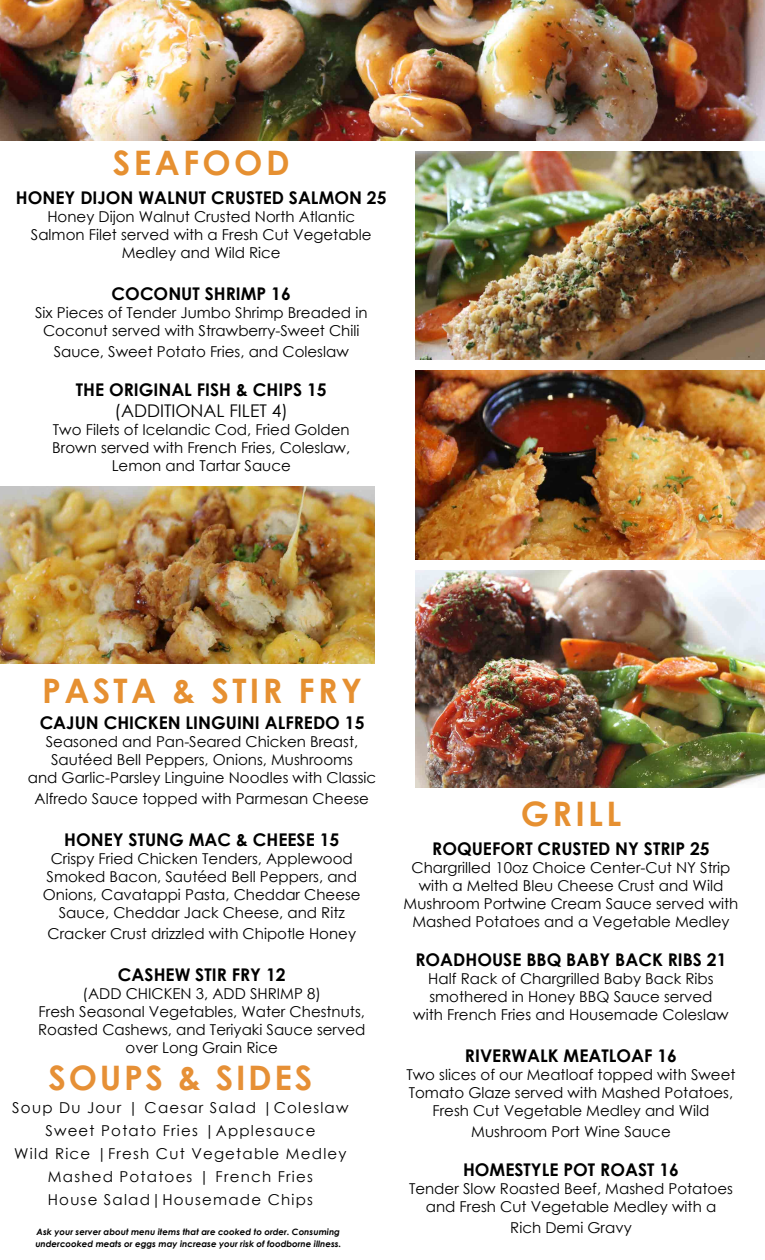
<style>
.page{position:relative;width:765px;height:1260px;background:#fff}
.page>*{position:absolute;margin:0;border:0;box-sizing:border-box;transform-origin:0 0}
.t1{font:700 33.75px "Century Gothic";letter-spacing:.1em;color:#e69031}
.t2{font:700 33.75px "Century Gothic";letter-spacing:.08em;color:#e69036}
.t3{font:700 17.5px "Century Gothic";color:#000}
.t4{font:17.5px "Century Gothic";color:#000}
.t5{font:15px/18px "Century Gothic";color:#000;text-align:center}
.t6{font:15px/23px "Century Gothic";letter-spacing:.08em;color:#000101;text-align:center}
.t7{font:italic 700 8.75px/11.2px "Century Gothic";color:#000}
</style>
<div class="page">
<img style="left:415px;top:371px;width:350px;height:189px">
<img style="left:415px;top:151px;width:350px;height:208px">
<img style="left:0;top:0;width:765px;height:141px">
<img style="left:0;top:486px;width:375px;height:178px">
<img style="left:415px;top:570px;width:350px;height:218px">
<h1 class="t1" style="left:113px;top:137px;width:178px">SEAFOOD</h1>
<p class="t3" style="left:16px;top:184px;width:372px">HONEY DIJON WALNUT CRUSTED SALMON 25</p>
<p class="t5" style="left:31px;top:207px;width:342px">Honey Dijon Walnut Crusted North Atlantic<br>Salmon Filet served with a Fresh Cut Vegetable<br>Medley and Wild Rice</p>
<p class="t3" style="left:112px;top:280px;width:181px">COCONUT SHRIMP 16</p>
<p class="t5" style="left:35px;top:303px;width:334px">Six Pieces of Tender Jumbo Shrimp Breaded in<br>Coconut served with Strawberry-Sweet Chili</p>
<p class="t5" style="left:54px;top:342px;width:297px">Sauce, Sweet Potato Fries, and Coleslaw</p>
<p class="t3" style="left:76px;top:376px;width:252px">THE ORIGINAL FISH &amp; CHIPS 15</p>
<p class="t4" style="left:115px;top:398px;width:175px">(ADDITIONAL FILET 4)</p>
<p class="t5" style="left:52px;top:420px;width:299px">Two Filets of Icelandic Cod, Fried Golden<br>Brown served with French Fries, Coleslaw,<br>Lemon and Tartar Sauce</p>
<h1 class="t1" style="left:42px;top:665px;width:321px">PASTA &amp; STIR FRY</h1>
<p class="t3" style="left:40px;top:709px;width:326px">CAJUN CHICKEN LINGUINI ALFREDO 15</p>
<p class="t5" style="left:28px;top:732px;width:350px">Seasoned and Pan-Seared Chicken Breast,<br>Sautéed Bell Peppers, Onions, Mushrooms<br>and Garlic-Parsley Linguine Noodles with Classic</p>
<p class="t5" style="left:35px;top:789px;width:336px">Alfredo Sauce topped with Parmesan Cheese</p>
<p class="t3" style="left:64px;top:826px;width:277px">HONEY STUNG MAC &amp; CHEESE 15</p>
<p class="t5" style="left:43px;top:849px;width:319px">Crispy Fried Chicken Tenders, Applewood Smoked Bacon, Sautéed Bell Peppers, and Onions, Cavatappi Pasta, Cheddar Cheese Sauce, Cheddar Jack Cheese, and Ritz</p>
<p class="t5" style="left:48px;top:924px;width:310px">Cracker Crust drizzled with Chipotle Honey</p>
<p class="t3" style="left:118px;top:961px;width:169px">CASHEW STIR FRY 12</p>
<p class="t5" style="left:38px;top:984px;width:329px">(ADD CHICKEN 3, ADD SHRIMP 8)<br>Fresh Seasonal Vegetables, Water Chestnuts, Roasted Cashews, and Teriyaki Sauce served over Long Grain Rice</p>
<h1 class="t2" style="left:48px;top:1052px;width:265px">SOUPS &amp; SIDES</h1>
<p class="t6" style="left:12px;top:1096px;width:338px">Soup Du Jour | Caesar Salad |Coleslaw Sweet Potato Fries |Applesauce<br>Wild Rice |Fresh Cut Vegetable Medley Mashed Potatoes | French Fries<br>House Salad|Housemade Chips</p>
<p class="t7" style="left:35px;top:1226px;width:307px">Ask your server about menu items that are cooked to order. Consuming undercooked meats or eggs may increase your risk of foodborne illness.</p>
<h1 class="t1" style="left:521px;top:788px;width:102px">GRILL</h1>
<p class="t3" style="left:432px;top:835px;width:279px">ROQUEFORT CRUSTED NY STRIP 25</p>
<p class="t5" style="left:404px;top:858px;width:336px">Chargrilled 10oz Choice Center-Cut NY Strip with a Melted Bleu Cheese Crust and Wild Mushroom Portwine Cream Sauce served with Mashed Potatoes and a Vegetable Medley</p>
<p class="t3" style="left:415px;top:946px;width:313px">ROADHOUSE BBQ BABY BACK RIBS 21</p>
<p class="t5" style="left:413px;top:969px;width:317px">Half Rack of Chargrilled Baby Back Ribs smothered in Honey BBQ Sauce served with French Fries and Housemade Coleslaw</p>
<p class="t3" style="left:465px;top:1042px;width:214px">RIVERWALK MEATLOAF 16</p>
<p class="t5" style="left:406px;top:1065px;width:331px">Two slices of our Meatloaf topped with Sweet<br>Tomato Glaze served with Mashed Potatoes,<br>Fresh Cut Vegetable Medley and Wild</p>
<p class="t5" style="left:471px;top:1122px;width:201px">Mushroom Port Wine Sauce</p>
<p class="t3" style="left:463px;top:1156px;width:217px">HOMESTYLE POT ROAST 16</p>
<p class="t5" style="left:409px;top:1179px;width:325px">Tender Slow Roasted Beef, Mashed Potatoes and Fresh Cut Vegetable Medley with a</p>
<p class="t5" style="left:510px;top:1218px;width:123px">Rich Demi Gravy</p>
</div>
